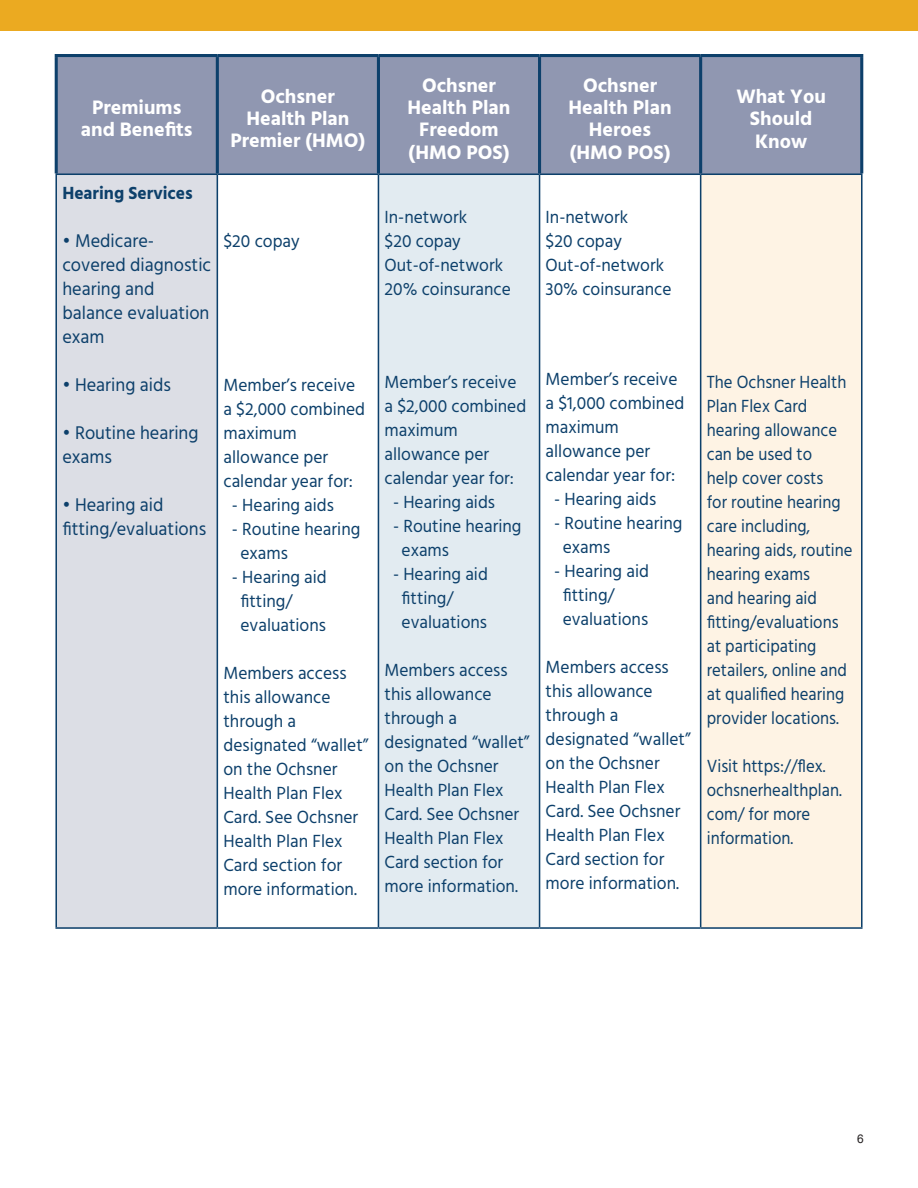
<style>
.page{position:relative;width:918px;height:1188px;background:#fff}
.page>*{position:absolute;margin:0;border:0;box-sizing:border-box;transform-origin:0 0}
.t1{font:700 19.95px/22px "Hind";color:#fff;text-align:center}
.t2{font:18.9px/24px "Hind";color:#0d406b}
.t3{font:18px/24px "Hind";color:#0d406b}
.t4{font:18px/24px "Hind";color:#0d406b;scale:.93 1}
.t5{font:700 18px "Hind";color:#0d406b}
.t6{font:12px "Arial";color:#231f20}
</style>
<div class="page">
<div style="left:0;top:0;width:918px;height:30px;background:#ebaa21"></div>
<div style="left:56px;top:56px;width:161px;height:118px;background:#9097b1"></div>
<div style="left:217px;top:56px;width:161px;height:118px;background:#9097b1"></div>
<div style="left:378px;top:56px;width:162px;height:118px;background:#9097b1"></div>
<div style="left:540px;top:56px;width:161px;height:118px;background:#9097b1"></div>
<div style="left:701px;top:56px;width:161px;height:118px;background:#9097b1"></div>
<div style="left:56px;top:174px;width:161px;height:754px;background:#dcdee5"></div>
<div style="left:378px;top:174px;width:162px;height:754px;background:#e2ebf1"></div>
<div style="left:701px;top:174px;width:161px;height:754px;background:#fef3e4"></div>
<hr style="left:55px;top:173px;width:162px;height:2px;background:#0d406b">
<hr style="left:55px;top:175px;width:2px;height:752px;background:#0d406b">
<hr style="left:55px;top:927px;width:162px;height:2px;background:#0d406b">
<hr style="left:217px;top:173px;width:161px;height:2px;background:#0d406b">
<hr style="left:217px;top:175px;width:1px;height:752px;background:#0d406b">
<hr style="left:378px;top:173px;width:162px;height:2px;background:#0d406b">
<hr style="left:378px;top:175px;width:1px;height:752px;background:#0d406b">
<hr style="left:540px;top:173px;width:161px;height:2px;background:#0d406b">
<hr style="left:539px;top:175px;width:1px;height:752px;background:#0d406b">
<hr style="left:701px;top:173px;width:162px;height:2px;background:#0d406b">
<hr style="left:700px;top:175px;width:1px;height:752px;background:#0d406b">
<hr style="left:861px;top:175px;width:2px;height:752px;background:#0d406b">
<hr style="left:217px;top:927px;width:161px;height:2px;background:#0d406b">
<hr style="left:378px;top:927px;width:162px;height:2px;background:#0d406b">
<hr style="left:540px;top:927px;width:161px;height:2px;background:#0d406b">
<hr style="left:701px;top:927px;width:162px;height:2px;background:#0d406b">
<hr style="left:55px;top:54px;width:162px;height:3px;background:#0d406b">
<hr style="left:55px;top:57px;width:3px;height:116px;background:#0d406b">
<hr style="left:217px;top:54px;width:161px;height:3px;background:#0d406b">
<hr style="left:216px;top:57px;width:3px;height:116px;background:#0d406b">
<hr style="left:378px;top:54px;width:162px;height:3px;background:#0d406b">
<hr style="left:377px;top:57px;width:3px;height:116px;background:#0d406b">
<hr style="left:540px;top:54px;width:161px;height:3px;background:#0d406b">
<hr style="left:538px;top:57px;width:3px;height:116px;background:#0d406b">
<hr style="left:701px;top:54px;width:162px;height:3px;background:#0d406b">
<hr style="left:699px;top:57px;width:3px;height:116px;background:#0d406b">
<hr style="left:860px;top:57px;width:3px;height:116px;background:#0d406b">
<p class="t1" style="left:81px;top:96px;width:113px">Premiums and Benefits</p>
<p class="t1" style="left:231px;top:85px;width:136px">Ochsner<br>Health Plan<br>Premier (HMO)</p>
<p class="t1" style="left:408px;top:74px;width:104px">Ochsner<br>Health Plan<br>Freedom</p>
<p class="t1" style="left:409px;top:141px;width:102px">(HMO POS)</p>
<p class="t5" style="left:62px;top:183px;width:132px">Hearing Services</p>
<p class="t2" style="left:62px;top:230px;width:150px">• Medicare&shy;covered diagnostic hearing and balance evaluation exam</p>
<p class="t2" style="left:62px;top:374px;width:110px">• Hearing aids</p>
<p class="t2" style="left:62px;top:422px;width:138px">• Routine hearing exams</p>
<p class="t2" style="left:62px;top:494px;width:145px">• Hearing aid fitting/evaluations</p>
<p class="t3" style="left:223px;top:230px;width:78px">$20 copay</p>
<p class="t3" style="left:223px;top:374px;width:143px">Member’s receive a $2,000 combined maximum allowance per calendar year for:</p>
<p class="t3" style="left:232px;top:494px;width:104px">- Hearing aids</p>
<p class="t3" style="left:241px;top:518px;width:121px;text-indent:-9px">- Routine hearing exams</p>
<p class="t3" style="left:241px;top:566px;width:88px;text-indent:-9px">- Hearing aid fitting/ evaluations</p>
<p class="t3" style="left:223px;top:662px;width:125px">Members access this allowance through a</p>
<p class="t3" style="left:223px;top:734px;width:147px">designated “wallet”</p>
<p class="t3" style="left:223px;top:758px;width:136px">on the Ochsner<br>Health Plan Flex<br>Card. See Ochsner<br>Health Plan Flex<br>Card section for more information.</p>
<p class="t3" style="left:385px;top:206px;width:128px">In-network<br>$20 copay<br>Out-of-network<br>20% coinsurance</p>
<p class="t3" style="left:385px;top:371px;width:143px">Member’s receive a $2,000 combined maximum allowance per calendar year for:</p>
<p class="t3" style="left:393px;top:491px;width:104px">- Hearing aids</p>
<p class="t3" style="left:402px;top:515px;width:121px;text-indent:-9px">- Routine hearing exams</p>
<p class="t3" style="left:402px;top:563px;width:88px;text-indent:-9px">- Hearing aid fitting/ evaluations</p>
<p class="t3" style="left:385px;top:659px;width:125px">Members access this allowance through a</p>
<p class="t3" style="left:385px;top:731px;width:147px">designated “wallet”</p>
<p class="t3" style="left:385px;top:755px;width:136px">on the Ochsner<br>Health Plan Flex<br>Card. See Ochsner<br>Health Plan Flex<br>Card section for more information.</p>
<p class="t1" style="left:569px;top:74px;width:104px">Ochsner<br>Health Plan<br>Heroes</p>
<p class="t1" style="left:570px;top:141px;width:102px">(HMO POS)</p>
<p class="t3" style="left:546px;top:206px;width:127px">In-network<br>$20 copay<br>Out-of-network<br>30% coinsurance</p>
<p class="t1" style="left:736px;top:85px;width:91px">What You<br>Should<br>Know</p>
<p class="t3" style="left:546px;top:368px;width:140px">Member’s receive a $1,000 combined maximum allowance per calendar year for:</p>
<p class="t3" style="left:554px;top:488px;width:104px">- Hearing aids</p>
<p class="t3" style="left:563px;top:512px;width:121px;text-indent:-9px">- Routine hearing exams</p>
<p class="t3" style="left:563px;top:560px;width:88px;text-indent:-9px">- Hearing aid fitting/ evaluations</p>
<p class="t3" style="left:546px;top:656px;width:125px">Members access this allowance through a</p>
<p class="t3" style="left:546px;top:728px;width:147px">designated “wallet”</p>
<p class="t3" style="left:546px;top:752px;width:136px">on the Ochsner<br>Health Plan Flex<br>Card. See Ochsner<br>Health Plan Flex<br>Card section for more information.</p>
<p class="t4" style="left:707px;top:371px;width:158px">The Ochsner Health<br>Plan Flex Card hearing allowance can be used to<br>help cover costs<br>for routine hearing care including, hearing aids, routine hearing exams<br>and hearing aid fitting/evaluations at participating retailers, online and at qualified hearing provider locations.</p>
<p class="t4" style="left:707px;top:755px;width:147px">Visit https://flex. ochsnerhealthplan. com/ for more information.</p>
<p class="t6" style="left:857px;top:1131px;width:8px">6</p>
</div>
